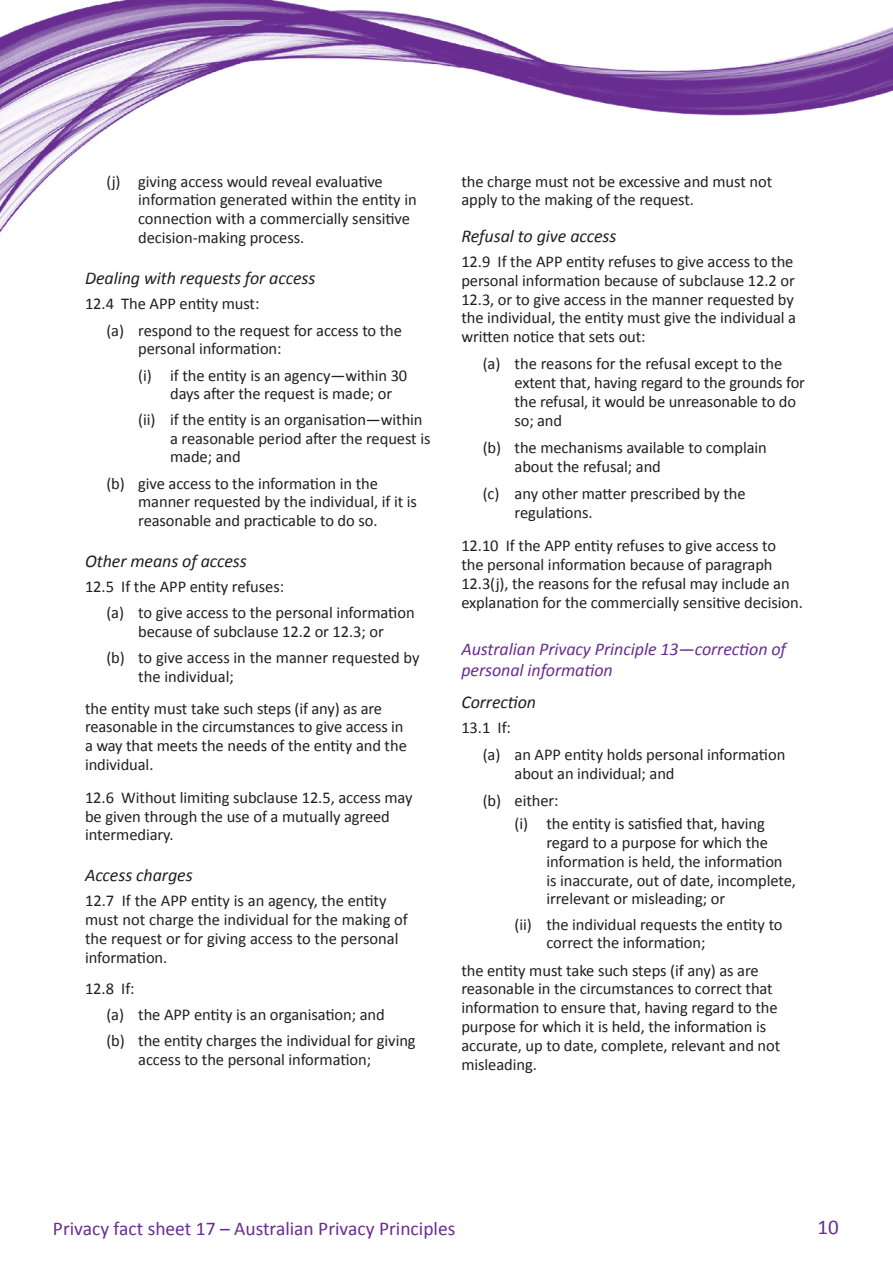
<style>
.page{position:relative;width:893px;height:1263px;background:#fff}
.page>*{position:absolute;margin:0;border:0;box-sizing:border-box;transform-origin:0 0}
.t1{font:21px "Calibri";color:#692c91}
.t2{font:19.5px "Calibri";color:#6a2c91}
.Heading_4{font:italic 18px "Calibri";letter-spacing:-.005em;color:#231f20}
.Heading_3{font:italic 18px/20.2px "Calibri";letter-spacing:-.005em;color:#6a2c91}
.Body_text{font:16.5px/18.8px "Calibri";letter-spacing:-.005em;color:#231f20}
</style>
<div class="page">
<img style="left:0;top:0;width:893px;height:233px">
<p class="Body_text" style="left:138px;top:172px;width:280px;text-indent:-32px">(j) giving access would reveal evaluative information generated within the entity in connection with a commercially sensitive decision-making process.</p>
<p class="Heading_4" style="left:85px;top:265px;width:232px">Dealing with requests for access</p>
<p class="Body_text" style="left:85px;top:294px;width:176px">12.4 The APP entity must:</p>
<p class="Body_text" style="left:138px;top:321px;width:265px;text-indent:-32px">(a) respond to the request for access to the personal information:</p>
<p class="Body_text" style="left:170px;top:366px;width:239px;text-indent:-32px">(i) if the entity is an agency—within 30 days after the request is made; or</p>
<p class="Body_text" style="left:170px;top:410px;width:262px;text-indent:-32px">(ii) if the entity is an organisation—within a reasonable period after the request is made; and</p>
<p class="Body_text" style="left:138px;top:474px;width:280px;text-indent:-32px">(b) give access to the information in the manner requested by the individual, if it is reasonable and practicable to do so.</p>
<p class="Heading_4" style="left:85px;top:549px;width:163px">Other means of access</p>
<p class="Body_text" style="left:85px;top:577px;width:201px">12.5 If the APP entity refuses:</p>
<p class="Body_text" style="left:106px;top:603px;width:310px;text-align:center">(a) to give access to the personal information because of subclause 12.2 or 12.3; or</p>
<p class="Body_text" style="left:138px;top:648px;width:283px;text-indent:-32px">(b) to give access in the manner requested by the individual;</p>
<p class="Body_text" style="left:85px;top:699px;width:323px">the entity must take such steps (if any) as are reasonable in the circumstances to give access in a way that meets the needs of the entity and the individual.</p>
<p class="Body_text" style="left:85px;top:788px;width:329px">12.6 Without limiting subclause 12.5, access may be given through the use of a mutually agreed intermediary.</p>
<p class="Heading_4" style="left:85px;top:863px;width:109px">Access charges</p>
<p class="Body_text" style="left:85px;top:891px;width:324px">12.7 If the APP entity is an agency, the entity must not charge the individual for the making of the request or for giving access to the personal information.</p>
<p class="Body_text" style="left:85px;top:979px;width:51px">12.8 If:</p>
<p class="Body_text" style="left:106px;top:1006px;width:280px">(a) the APP entity is an organisation; and</p>
<p class="Body_text" style="left:138px;top:1031px;width:279px;text-indent:-32px">(b) the entity charges the individual for giving access to the personal information;</p>
<p class="Body_text" style="left:461px;top:172px;width:312px">the charge must not be excessive and must not apply to the making of the request.</p>
<p class="Heading_4" style="left:461px;top:224px;width:157px">Refusal to give access</p>
<p class="Body_text" style="left:461px;top:252px;width:336px">12.9 If the APP entity refuses to give access to the personal information because of subclause 12.2 or 12.3, or to give access in the manner requested by the individual, the entity must give the individual a written notice that sets out:</p>
<p class="Body_text" style="left:515px;top:355px;width:292px;text-indent:-32px">(a) the reasons for the refusal except to the extent that, having regard to the grounds for the refusal, it would be unreasonable to do so; and</p>
<p class="Body_text" style="left:515px;top:438px;width:254px;text-indent:-32px">(b) the mechanisms available to complain about the refusal; and</p>
<p class="Body_text" style="left:515px;top:484px;width:233px;text-indent:-32px">(c) any other matter prescribed by the regulations.</p>
<p class="Body_text" style="left:461px;top:536px;width:343px">12.10 If the APP entity refuses to give access to<br>the personal information because of paragraph 12.3(j), the reasons for the refusal may include an explanation for the commercially sensitive decision.</p>
<h3 class="Heading_3" style="left:461px;top:639px;width:326px">Australian Privacy Principle 13—correction of personal information</h3>
<p class="Heading_4" style="left:461px;top:690px;width:76px">Correction</p>
<p class="Body_text" style="left:461px;top:718px;width:51px">13.1 If:</p>
<p class="Body_text" style="left:515px;top:745px;width:272px;text-indent:-32px">(a) an APP entity holds personal information about an individual; and</p>
<p class="Body_text" style="left:483px;top:791px;width:77px">(b) either:</p>
<p class="Body_text" style="left:546px;top:814px;width:251px;text-indent:-32px">(i) the entity is satisfied that, having regard to a purpose for which the information is held, the information is inaccurate, out of date, incomplete, irrelevant or misleading; or</p>
<p class="Body_text" style="left:546px;top:915px;width:238px;text-indent:-32px">(ii) the individual requests the entity to correct the information;</p>
<p class="Body_text" style="left:461px;top:961px;width:320px">the entity must take such steps (if any) as are reasonable in the circumstances to correct that information to ensure that, having regard to the purpose for which it is held, the information is accurate, up to date, complete, relevant and not misleading.</p>
<p class="t2" style="left:53px;top:1216px;width:404px">Privacy fact sheet 17 – Australian Privacy Principles</p>
<p class="t1" style="left:818px;top:1214px;width:23px">10</p>
</div>
